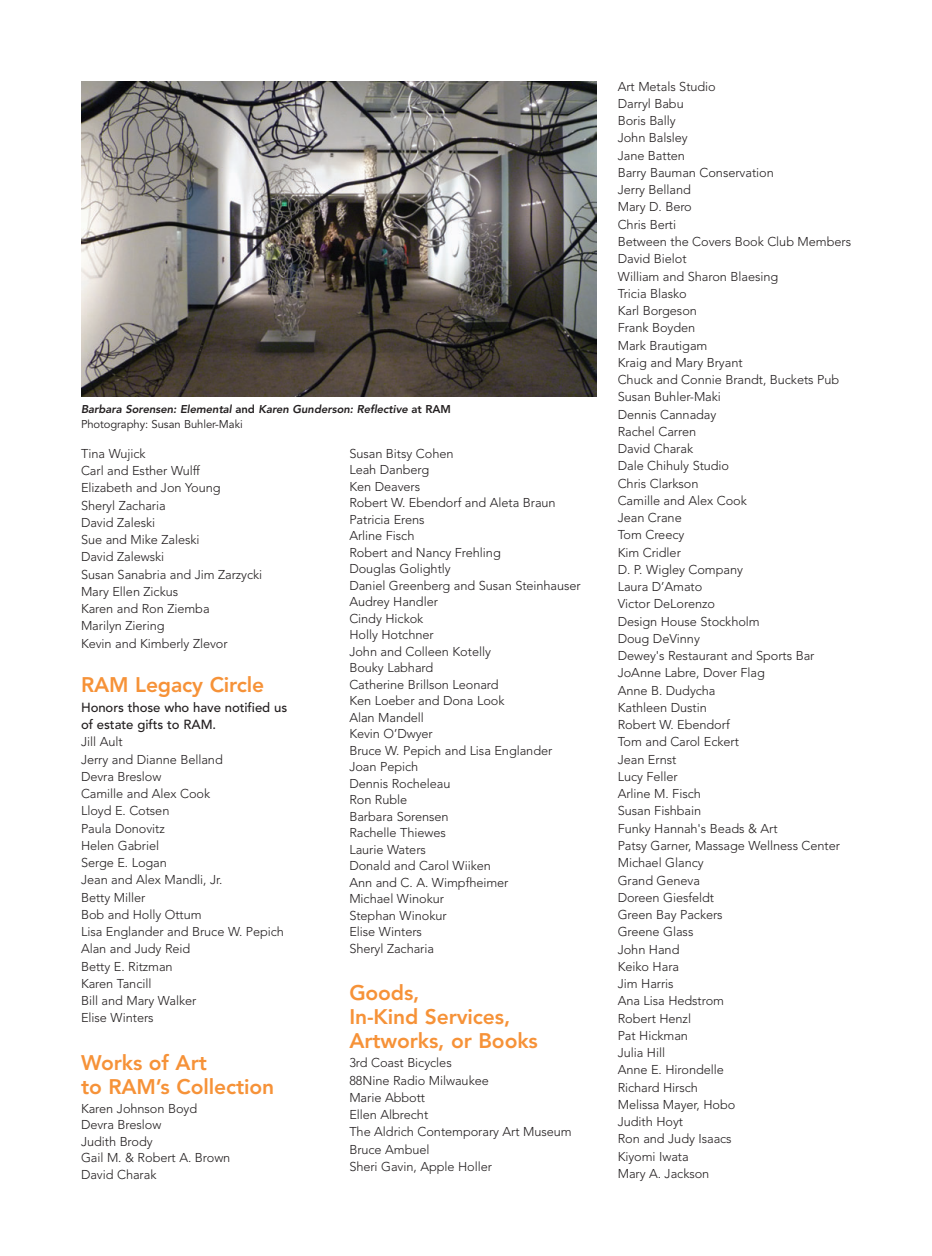
<style>
.page{position:relative;width:932px;height:1256px;background:#fff}
.page>*{position:absolute;margin:0;border:0;box-sizing:border-box;transform-origin:0 0}
.t1{font:800 21px/24px "Avenir";letter-spacing:-.005em;color:#f69238}
.t2{font:500 13.2px/17.2px "Avenir";letter-spacing:-.005em;color:#231f20}
.t3{font:300 12.75px/17.2px "Avenir";letter-spacing:-.005em;color:#231f20}
.t4{font:italic 800 11.25px/15.8px "Avenir";letter-spacing:-.005em;color:#231f20}
.s1{font-style:normal}
.s2{font-weight:400;font-style:normal}
</style>
<div class="page">
<img style="left:81px;top:81px;width:515px;height:315px">
<p class="t4" style="left:81px;top:402px;width:371px">Barbara Sorensen: Elemental <span class="s1">and</span> Karen Gunderson: Reflective <span class="s1">at RAM<br></span><span class="s2">Photography: Susan Buhler-Maki</span></p>
<p class="t3" style="left:81px;top:446px;width:183px">Tina Wujick<br>Carl and Esther Wulff<br>Elizabeth and Jon Young<br>Sheryl Zacharia<br>David Zaleski<br>Sue and Mike Zaleski<br>David Zalewski<br>Susan Sanabria and Jim Zarzycki<br>Mary Ellen Zickus<br>Karen and Ron Ziemba<br>Marilyn Ziering<br>Kevin and Kimberly Zlevor</p>
<h1 class="t1" style="left:81px;top:675px;width:185px">RAM Legacy Circle</h1>
<p class="t2" style="left:81px;top:699px;width:208px">Honors those who have notified us of estate gifts to RAM.</p>
<p class="t3" style="left:81px;top:734px;width:204px">Jill Ault<br>Jerry and Dianne Belland<br>Devra Breslow<br>Camille and Alex Cook<br>Lloyd E. Cotsen<br>Paula Donovitz<br>Helen Gabriel<br>Serge E. Logan<br>Jean and Alex Mandli, Jr.<br>Betty Miller<br>Bob and Holly Ottum<br>Lisa Englander and Bruce W. Pepich<br>Alan and Judy Reid<br>Betty E. Ritzman<br>Karen Tancill<br>Bill and Mary Walker<br>Elise Winters</p>
<h1 class="t1" style="left:81px;top:1052px;width:195px">Works of Art<br>to RAM’s Collection</h1>
<p class="t3" style="left:81px;top:1101px;width:151px;line-height:16.5px">Karen Johnson Boyd<br>Devra Breslow<br>Judith Brody<br>Gail M. &amp; Robert A. Brown<br>David Charak</p>
<p class="t3" style="left:349px;top:446px;width:233px;line-height:16.5px">Susan Bitsy Cohen<br>Leah Danberg<br>Ken Deavers<br>Robert W. Ebendorf and Aleta Braun<br>Patricia Erens<br>Arline Fisch<br>Robert and Nancy Frehling<br>Douglas Golightly<br>Daniel Greenberg and Susan Steinhauser<br>Audrey Handler<br>Cindy Hickok<br>Holly Hotchner<br>John and Colleen Kotelly<br>Bouky Labhard<br>Catherine Brillson Leonard<br>Ken Loeber and Dona Look<br>Alan Mandell<br>Kevin O’Dwyer<br>Bruce W. Pepich and Lisa Englander<br>Joan Pepich<br>Dennis Rocheleau<br>Ron Ruble<br>Barbara Sorensen<br>Rachelle Thiewes<br>Laurie Waters<br>Donald and Carol Wiiken<br>Ann and C. A. Wimpfheimer<br>Michael Winokur<br>Stephan Winokur<br>Elise Winters<br>Sheryl Zacharia</p>
<h1 class="t1" style="left:349px;top:982px;width:190px">Goods,<br>In-Kind Services,<br>Artworks, or Books</h1>
<p class="t3" style="left:349px;top:1055px;width:224px">3rd Coast Bicycles<br>88Nine Radio Milwaukee<br>Marie Abbott<br>Ellen Albrecht<br>The Aldrich Contemporary Art Museum<br>Bruce Ambuel<br>Sheri Gavin, Apple Holler</p>
<p class="t3" style="left:617px;top:79px;width:235px">Art Metals Studio<br>Darryl Babu<br>Boris Bally<br>John Balsley<br>Jane Batten<br>Barry Bauman Conservation<br>Jerry Belland<br>Mary D. Bero<br>Chris Berti<br>Between the Covers Book Club Members<br>David Bielot<br>William and Sharon Blaesing<br>Tricia Blasko<br>Karl Borgeson<br>Frank Boyden<br>Mark Brautigam<br>Kraig and Mary Bryant<br>Chuck and Connie Brandt, Buckets Pub<br>Susan Buhler-Maki<br>Dennis Cannaday<br>Rachel Carren<br>David Charak<br>Dale Chihuly Studio<br>Chris Clarkson<br>Camille and Alex Cook<br>Jean Crane<br>Tom Creecy<br>Kim Cridler<br>D. P. Wigley Company<br>Laura D’Amato<br>Victor DeLorenzo<br>Design House Stockholm<br>Doug DeVinny<br>Dewey's Restaurant and Sports Bar<br>JoAnne Labre, Dover Flag<br>Anne B. Dudycha<br>Kathleen Dustin<br>Robert W. Ebendorf<br>Tom and Carol Eckert<br>Jean Ernst<br>Lucy Feller<br>Arline M. Fisch<br>Susan Fishbain<br>Funky Hannah's Beads &amp; Art<br>Patsy Garner, Massage Wellness Center<br>Michael Glancy<br>Grand Geneva<br>Doreen Giesfeldt<br>Green Bay Packers<br>Greene Glass<br>John Hand<br>Keiko Hara<br>Jim Harris<br>Ana Lisa Hedstrom<br>Robert Henzl<br>Pat Hickman<br>Julia Hill<br>Anne E. Hirondelle<br>Richard Hirsch<br>Melissa Mayer, Hobo<br>Judith Hoyt<br>Ron and Judy Isaacs<br>Kiyomi Iwata<br>Mary A. Jackson</p>
</div>
